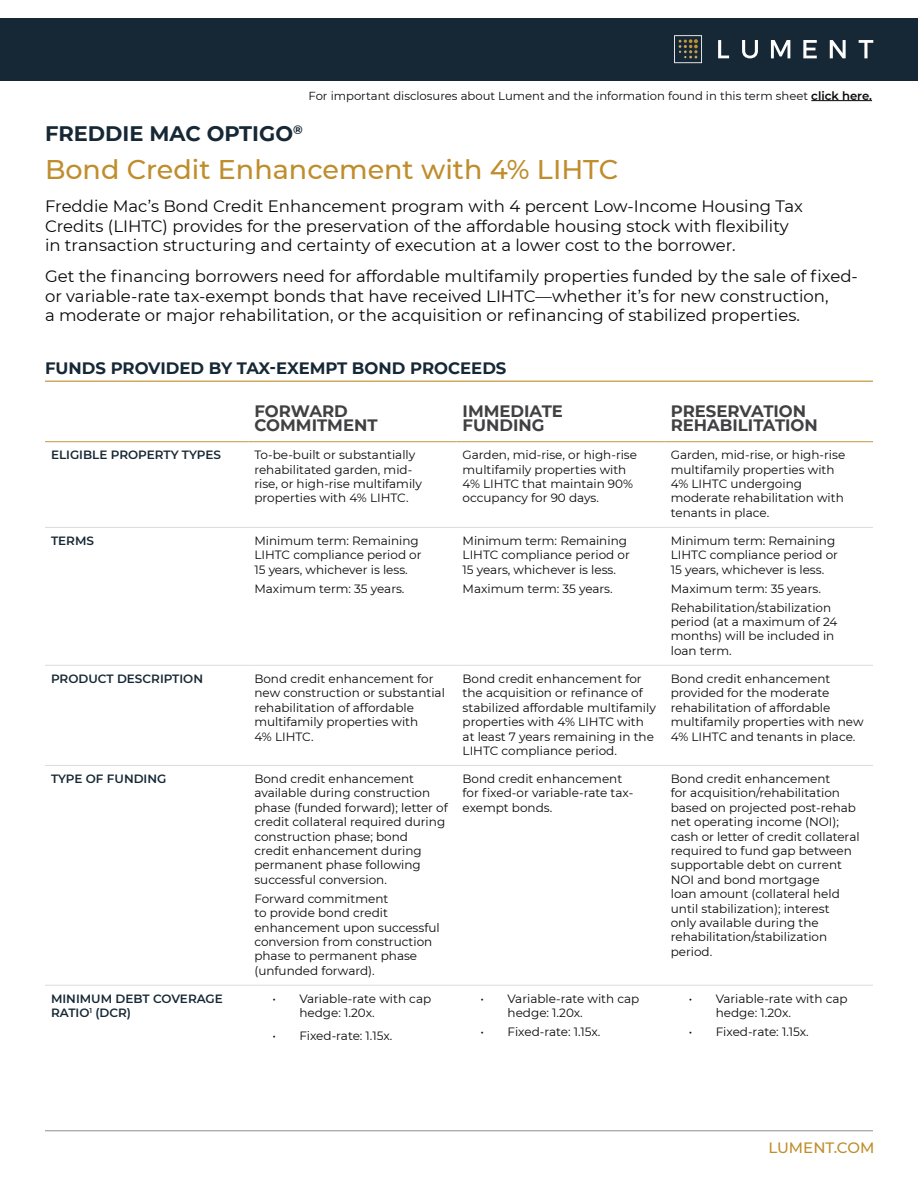
<style>
.page{position:relative;width:918px;height:1188px;background:#fff}
.page>*{position:absolute;margin:0;border:0;box-sizing:border-box;transform-origin:0 0}
.t1{font:500 27px "Montserrat";color:#bf8d2c}
.t2{font:700 21px "Montserrat";color:#162835}
.t3{font:16.5px/19.8px "Montserrat";color:#0a0807}
.t4{font:700 16.5px/14.4px "Montserrat";color:#414042}
.t5{font:700 16.5px "Montserrat";color:#162835}
.t6{font:500 15px "Montserrat";color:#bf8d2c}
.t7{font:12px/14.4px "Montserrat";color:#0a0807}
.t8{font:600 12px/14.4px "Montserrat";color:#162835}
.t9{font:11.7px "Montserrat";color:#0a0807}
.s1{font-weight:600}
</style>
<div class="page">
<div style="left:0;top:18px;width:918px;height:63px;background:#162835"></div>
<svg style="left:674px;top:35px;width:28px;height:28px"></svg>
<svg style="left:718px;top:40px;width:11px;height:18px"></svg>
<svg style="left:742px;top:40px;width:16px;height:18px"></svg>
<svg style="left:771px;top:40px;width:19px;height:18px"></svg>
<svg style="left:830px;top:40px;width:16px;height:18px"></svg>
<svg style="left:859px;top:40px;width:14px;height:18px"></svg>
<svg style="left:803px;top:40px;width:14px;height:18px"></svg>
<hr style="left:45px;top:1130px;width:828px;height:1px;background:#9a9a9c">
<hr style="left:45px;top:665px;width:203px;height:1px;background:#dcdbdc">
<hr style="left:248px;top:665px;width:209px;height:1px;background:#dcdbdc">
<hr style="left:457px;top:665px;width:208px;height:1px;background:#dcdbdc">
<hr style="left:665px;top:665px;width:208px;height:1px;background:#dcdbdc">
<hr style="left:45px;top:765px;width:203px;height:1px;background:#dcdbdc">
<hr style="left:248px;top:765px;width:209px;height:1px;background:#dcdbdc">
<hr style="left:457px;top:765px;width:208px;height:1px;background:#dcdbdc">
<hr style="left:665px;top:765px;width:208px;height:1px;background:#dcdbdc">
<hr style="left:45px;top:985px;width:203px;height:1px;background:#dcdbdc">
<hr style="left:248px;top:985px;width:209px;height:1px;background:#dcdbdc">
<hr style="left:457px;top:985px;width:208px;height:1px;background:#dcdbdc">
<hr style="left:665px;top:985px;width:208px;height:1px;background:#dcdbdc">
<hr style="left:45px;top:527px;width:203px;height:1px;background:#dcdbdc">
<hr style="left:248px;top:527px;width:209px;height:1px;background:#dcdbdc">
<hr style="left:457px;top:527px;width:208px;height:1px;background:#dcdbdc">
<hr style="left:665px;top:527px;width:208px;height:1px;background:#dcdbdc">
<hr style="left:45px;top:441px;width:203px;height:1px;background:#cca359">
<hr style="left:248px;top:441px;width:209px;height:1px;background:#cca359">
<hr style="left:457px;top:441px;width:208px;height:1px;background:#cca359">
<hr style="left:665px;top:441px;width:208px;height:1px;background:#cca359">
<hr style="left:45px;top:381px;width:828px;height:1px;background:#bf8d2c">
<hr style="left:811px;top:100px;width:61px;height:1px;background:#0a0807">
<p class="t9" style="left:309px;top:88px;width:565px">For important disclosures about Lument and the information found in this term sheet <span class="s1">click here.</span></p>
<h2 class="t2" style="left:45px;top:118px;width:259px">FREDDIE MAC OPTIGO<sup>®</sup></h2>
<h1 class="t1" style="left:45px;top:150px;width:575px">Bond Credit Enhancement with 4% LIHTC</h1>
<p class="t3" style="left:45px;top:196px;width:760px">Freddie Mac’s Bond Credit Enhancement program with 4 percent Low-Income Housing Tax<br>Credits (LIHTC) provides for the preservation of the affordable housing stock with flexibility in transaction structuring and certainty of execution at a lower cost to the borrower.</p>
<p class="t3" style="left:45px;top:265px;width:814px">Get the financing borrowers need for affordable multifamily properties funded by the sale of fixed&shy;or variable-rate tax-exempt bonds that have received LIHTC—whether it’s for new construction,<br>a moderate or major rehabilitation, or the acquisition or refinancing of stabilized properties.</p>
<h3 class="t5" style="left:45px;top:356px;width:463px">FUNDS PROVIDED BY TAX-EXEMPT BOND PROCEEDS</h3>
<h3 class="t4" style="left:254px;top:403px;width:125px">FORWARD<br>COMMITMENT</h3>
<h3 class="t4" style="left:463px;top:403px;width:102px">IMMEDIATE<br>FUNDING</h3>
<h3 class="t4" style="left:671px;top:403px;width:149px">PRESERVATION<br>REHABILITATION</h3>
<p class="t8" style="left:51px;top:447px;width:172px">ELIGIBLE PROPERTY TYPES</p>
<p class="t7" style="left:254px;top:447px;width:169px">To-be-built or substantially rehabilitated garden, mid&shy;rise, or high-rise multifamily properties with 4% LIHTC.</p>
<p class="t7" style="left:463px;top:447px;width:176px">Garden, mid-rise, or high-rise multifamily properties with<br>4% LIHTC that maintain 90% occupancy for 90 days.</p>
<p class="t7" style="left:671px;top:447px;width:176px">Garden, mid-rise, or high-rise multifamily properties with<br>4% LIHTC undergoing moderate rehabilitation with tenants in place.</p>
<p class="t8" style="left:51px;top:533px;width:45px">TERMS</p>
<p class="t7" style="left:254px;top:533px;width:169px">Minimum term: Remaining<br>LIHTC compliance period or<br>15 years, whichever is less.</p>
<p class="t7" style="left:254px;top:581px;width:152px">Maximum term: 35 years.</p>
<p class="t7" style="left:463px;top:533px;width:169px">Minimum term: Remaining<br>LIHTC compliance period or<br>15 years, whichever is less.</p>
<p class="t7" style="left:463px;top:581px;width:152px">Maximum term: 35 years.</p>
<p class="t7" style="left:671px;top:533px;width:169px">Minimum term: Remaining<br>LIHTC compliance period or<br>15 years, whichever is less.</p>
<p class="t7" style="left:671px;top:579px;width:162px;line-height:18.9px">Maximum term: 35 years.<br>Rehabilitation/stabilization</p>
<p class="t7" style="left:671px;top:614px;width:168px">period (at a maximum of 24 months) will be included in loan term.</p>
<p class="t8" style="left:51px;top:671px;width:154px">PRODUCT DESCRIPTION</p>
<p class="t7" style="left:254px;top:671px;width:192px">Bond credit enhancement for new construction or substantial rehabilitation of affordable multifamily properties with<br>4% LIHTC.</p>
<p class="t7" style="left:463px;top:671px;width:195px">Bond credit enhancement for the acquisition or refinance of stabilized affordable multifamily properties with 4% LIHTC with at least 7 years remaining in the<br>LIHTC compliance period.</p>
<p class="t7" style="left:671px;top:671px;width:194px">Bond credit enhancement provided for the moderate rehabilitation of affordable multifamily properties with new<br>4% LIHTC and tenants in place.</p>
<p class="t8" style="left:51px;top:771px;width:117px">TYPE OF FUNDING</p>
<p class="t7" style="left:254px;top:771px;width:195px">Bond credit enhancement available during construction phase (funded forward); letter of credit collateral required during construction phase; bond<br>credit enhancement during permanent phase following successful conversion.</p>
<p class="t7" style="left:254px;top:891px;width:187px">Forward commitment<br>to provide bond credit enhancement upon successful conversion from construction phase to permanent phase (unfunded forward).</p>
<p class="t7" style="left:463px;top:771px;width:172px">Bond credit enhancement for fixed-or variable-rate tax&shy;exempt bonds.</p>
<p class="t7" style="left:671px;top:771px;width:190px">Bond credit enhancement<br>for acquisition/rehabilitation based on projected post-rehab net operating income (NOI); cash or letter of credit collateral required to fund gap between supportable debt on current<br>NOI and bond mortgage<br>loan amount (collateral held until stabilization); interest<br>only available during the rehabilitation/stabilization period.</p>
<p class="t8" style="left:51px;top:991px;width:173px">MINIMUM DEBT COVERAGE<br>RATIO<sup>1</sup> (DCR)</p>
<p class="t7" style="left:299px;top:991px;width:133px;text-indent:-27px">• Variable-rate with cap hedge: 1.20x.</p>
<p class="t7" style="left:272px;top:1028px;width:121px">• Fixed-rate: 1.15x.</p>
<p class="t7" style="left:508px;top:991px;width:133px;text-indent:-27px">• Variable-rate with cap hedge: 1.20x.</p>
<p class="t7" style="left:481px;top:1024px;width:121px">• Fixed-rate: 1.15x.</p>
<p class="t7" style="left:716px;top:991px;width:133px;text-indent:-27px">• Variable-rate with cap hedge: 1.20x.</p>
<p class="t7" style="left:689px;top:1024px;width:121px">• Fixed-rate: 1.15x.</p>
<p class="t6" style="left:768px;top:1137px;width:108px">LUMENT.COM</p>
</div>
